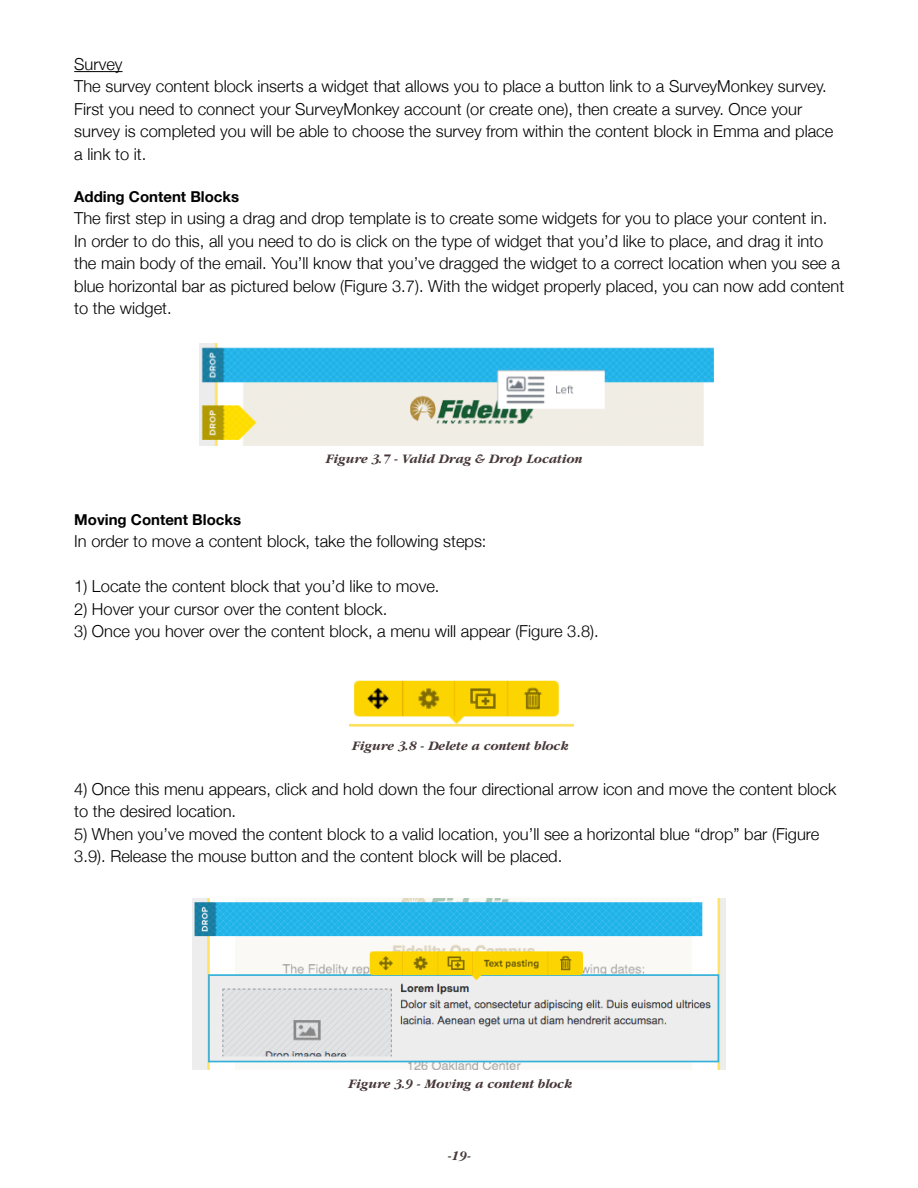
<style>
.page{position:relative;width:918px;height:1188px;background:#fff}
.page>*{position:absolute;margin:0;border:0;box-sizing:border-box;transform-origin:0 0}
.Paragraph{font:300 16.5px/22.5px "Helvetica Neue";color:#000}
.Paragraph-2{font:700 15px "Helvetica Neue";color:#000}
.Figure_Style{font:italic 700 13.5px "Garamond";color:#463738}
</style>
<div class="page">
<hr style="left:74px;top:71px;width:49px;height:1px;background:#000">
<img style="left:199px;top:344px;width:515px;height:102px">
<img style="left:193px;top:898px;width:532px;height:172px">
<img style="left:350px;top:680px;width:224px;height:47px">
<p class="Paragraph" style="left:74px;top:52px;width:50px">Survey</p>
<p class="Paragraph" style="left:74px;top:74px;width:761px">The survey content block inserts a widget that allows you to place a button link to a SurveyMonkey survey.<br>First you need to connect your SurveyMonkey account (or create one), then create a survey. Once your survey is completed you will be able to choose the survey from within the content block in Emma and place a link to it.</p>
<p class="Paragraph-2" style="left:74px;top:185px;width:166px">Adding Content Blocks</p>
<p class="Paragraph" style="left:74px;top:206px;width:772px">The first step in using a drag and drop template is to create some widgets for you to place your content in.<br>In order to do this, all you need to do is click on the type of widget that you’d like to place, and drag it into the main body of the email. You’ll know that you’ve dragged the widget to a correct location when you see a blue horizontal bar as pictured below (Figure 3.7). With the widget properly placed, you can now add content to the widget.</p>
<p class="Figure_Style" style="left:325px;top:451px;width:258px">Figure 3.7 - Valid Drag &amp; Drop Location</p>
<p class="Paragraph-2" style="left:74px;top:508px;width:168px">Moving Content Blocks</p>
<p class="Paragraph" style="left:74px;top:529px;width:414px">In order to move a content block, take the following steps:</p>
<p class="Paragraph" style="left:74px;top:574px;width:367px">1) Locate the content block that you’d like to move.</p>
<p class="Paragraph" style="left:74px;top:597px;width:315px">2) Hover your cursor over the content block.</p>
<p class="Paragraph" style="left:74px;top:619px;width:526px">3) Once you hover over the content block, a menu will appear (Figure 3.8).</p>
<p class="Figure_Style" style="left:352px;top:738px;width:218px">Figure 3.8 - Delete a content block</p>
<p class="Paragraph" style="left:74px;top:777px;width:764px">4) Once this menu appears, click and hold down the four directional arrow icon and move the content block to the desired location.</p>
<p class="Paragraph" style="left:74px;top:822px;width:747px">5) When you’ve moved the content block to a valid location, you’ll see a horizontal blue “drop” bar (Figure<br>3.9). Release the mouse button and the content block will be placed.</p>
<p class="Figure_Style" style="left:348px;top:1076px;width:225px">Figure 3.9 - Moving a content block</p>
<p class="Figure_Style" style="left:447px;top:1148px;width:25px">-19-</p>
</div>
